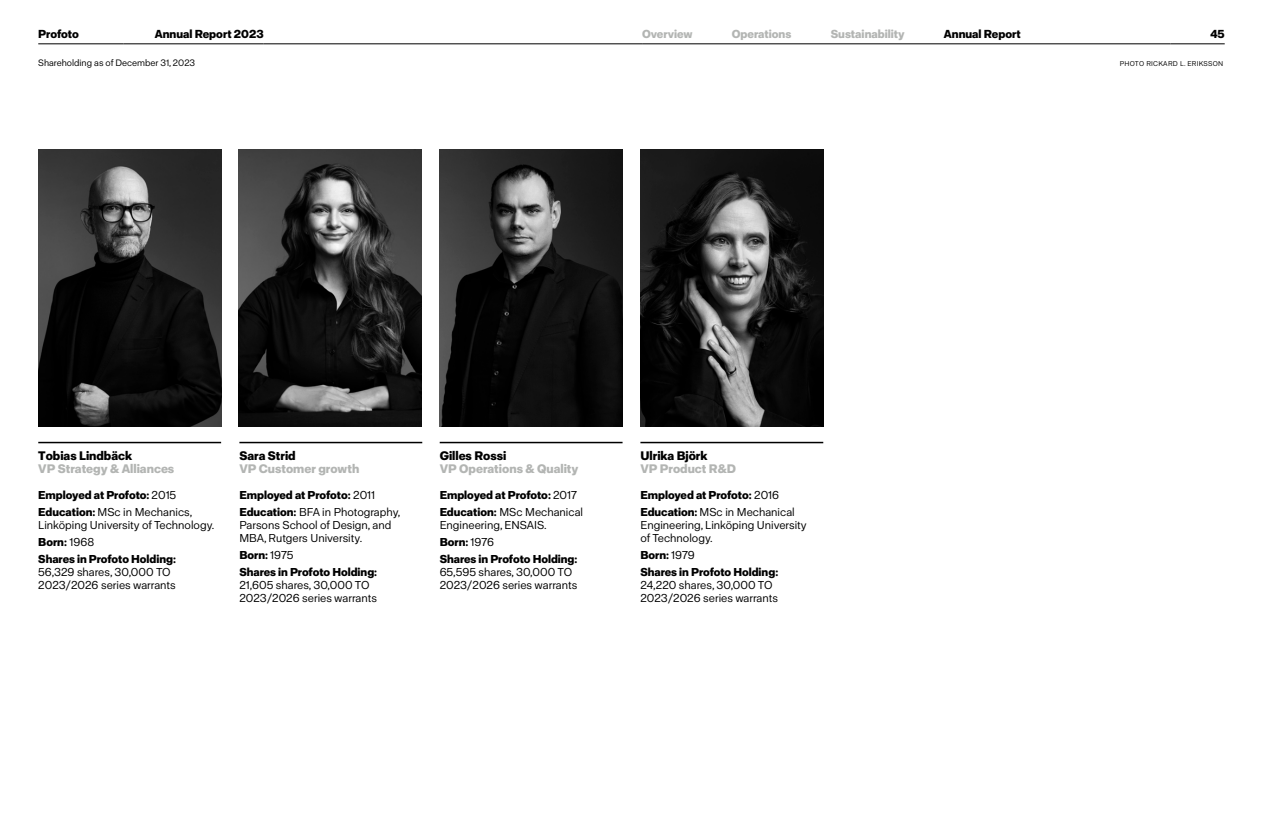
<style>
.page{position:relative;width:1263px;height:834px;background:#fff}
.page>*{position:absolute;margin:0;border:0;box-sizing:border-box;transform-origin:0 0}
.t1{font:700 12px "Profoto Sans";color:#b3b5b3}
.t2{font:700 12px "Profoto Sans";color:#000}
.t3{font:700 11.25px "Profoto Sans";color:#000}
.t4{font:700 11.25px "Profoto Sans";color:#b3b5b3}
.t5{font:11.1px/12.9px "Profoto Sans";color:#000}
.t6{font:700 11.1px/17.1px "Profoto Sans";letter-spacing:-.005em;color:#000}
.t7{font:9px "Profoto Sans";color:#000}
.t8{font:6.75px "Profoto Sans";letter-spacing:.04em;color:#000}
.s1{font-weight:400}
.s2{font-weight:700}
</style>
<div class="page">
<hr style="left:38px;top:44px;width:85px;height:1px;background:#000">
<hr style="left:123px;top:44px;width:141px;height:1px;background:#000">
<hr style="left:264px;top:44px;width:378px;height:1px;background:#000">
<hr style="left:642px;top:44px;width:528px;height:1px;background:#000">
<hr style="left:1170px;top:44px;width:55px;height:1px;background:#000">
<hr style="left:440px;top:441px;width:182px;height:2px;background:#000">
<hr style="left:239px;top:441px;width:183px;height:2px;background:#000">
<hr style="left:38px;top:441px;width:183px;height:2px;background:#000">
<hr style="left:640px;top:441px;width:183px;height:2px;background:#000">
<img style="left:440px;top:150px;width:182px;height:276px">
<img style="left:239px;top:150px;width:183px;height:276px">
<img style="left:38px;top:150px;width:183px;height:276px">
<img style="left:640px;top:150px;width:183px;height:276px">
<p class="t3" style="left:38px;top:27px;width:42px">Profoto</p>
<p class="t3" style="left:155px;top:27px;width:110px">Annual Report 2023</p>
<p class="t4" style="left:642px;top:27px;width:52px">Overview</p>
<p class="t4" style="left:732px;top:27px;width:61px">Operations</p>
<p class="t4" style="left:831px;top:27px;width:75px">Sustainability</p>
<p class="t3" style="left:944px;top:27px;width:78px">Annual Report</p>
<p class="t3" style="left:1210px;top:27px;width:16px">45</p>
<p class="t7" style="left:38px;top:58px;width:158px">Shareholding as of December 31, 2023</p>
<p class="t2" style="left:38px;top:448px;width:95px">Tobias Lindbäck</p>
<p class="t1" style="left:38px;top:461px;width:137px">VP Strategy &amp; Alliances</p>
<p class="t6" style="left:38px;top:486px;width:156px">Employed at Profoto: <span class="s1">2015<br></span>Education: <span class="s1">MSc in Mechanics,</span></p>
<p class="t5" style="left:38px;top:516px;width:178px;line-height:17.1px">Linköping University of Technology.<br><span class="s2">Born:</span> 1968<br><span class="s2">Shares in Profoto Holding:</span></p>
<p class="t5" style="left:38px;top:565px;width:139px">56,329 shares, 30,000 TO<br>2023/2026 series warrants</p>
<p class="t2" style="left:239px;top:448px;width:58px">Sara Strid</p>
<p class="t1" style="left:239px;top:461px;width:121px">VP Customer growth</p>
<p class="t6" style="left:239px;top:486px;width:163px">Employed at Profoto: <span class="s1">2011<br></span>Education: <span class="s1">BFA in Photography,</span></p>
<p class="t5" style="left:239px;top:518px;width:153px">Parsons School of Design, and<br>MBA, Rutgers University.</p>
<p class="t6" style="left:239px;top:546px;width:139px">Born: <span class="s1">1975<br></span>Shares in Profoto Holding:</p>
<p class="t5" style="left:239px;top:578px;width:139px">21,605 shares, 30,000 TO<br>2023/2026 series warrants</p>
<p class="t2" style="left:440px;top:448px;width:68px">Gilles Rossi</p>
<p class="t1" style="left:440px;top:461px;width:140px">VP Operations &amp; Quality</p>
<p class="t6" style="left:440px;top:486px;width:145px">Employed at Profoto: <span class="s1">2017<br></span>Education: <span class="s1">MSc Mechanical</span></p>
<p class="t6" style="left:440px;top:516px;width:139px"><span class="s1">Engineering, ENSAIS.<br></span>Born: <span class="s1">1976<br></span>Shares in Profoto Holding:</p>
<p class="t5" style="left:440px;top:565px;width:139px">65,595 shares, 30,000 TO<br>2023/2026 series warrants</p>
<p class="t2" style="left:640px;top:448px;width:69px">Ulrika Björk</p>
<p class="t1" style="left:640px;top:461px;width:97px">VP Product R&amp;D</p>
<p class="t6" style="left:640px;top:486px;width:156px">Employed at Profoto: <span class="s1">2016<br></span>Education: <span class="s1">MSc in Mechanical</span></p>
<p class="t5" style="left:640px;top:518px;width:168px">Engineering, Linköping University of Technology.</p>
<p class="t6" style="left:640px;top:546px;width:139px">Born: <span class="s1">1979<br></span>Shares in Profoto Holding:</p>
<p class="t5" style="left:640px;top:578px;width:139px">24,220 shares, 30,000 TO<br>2023/2026 series warrants</p>
<p class="t8" style="left:1120px;top:59px;width:105px">PHOTO RICKARD L. ERIKSSON</p>
</div>
